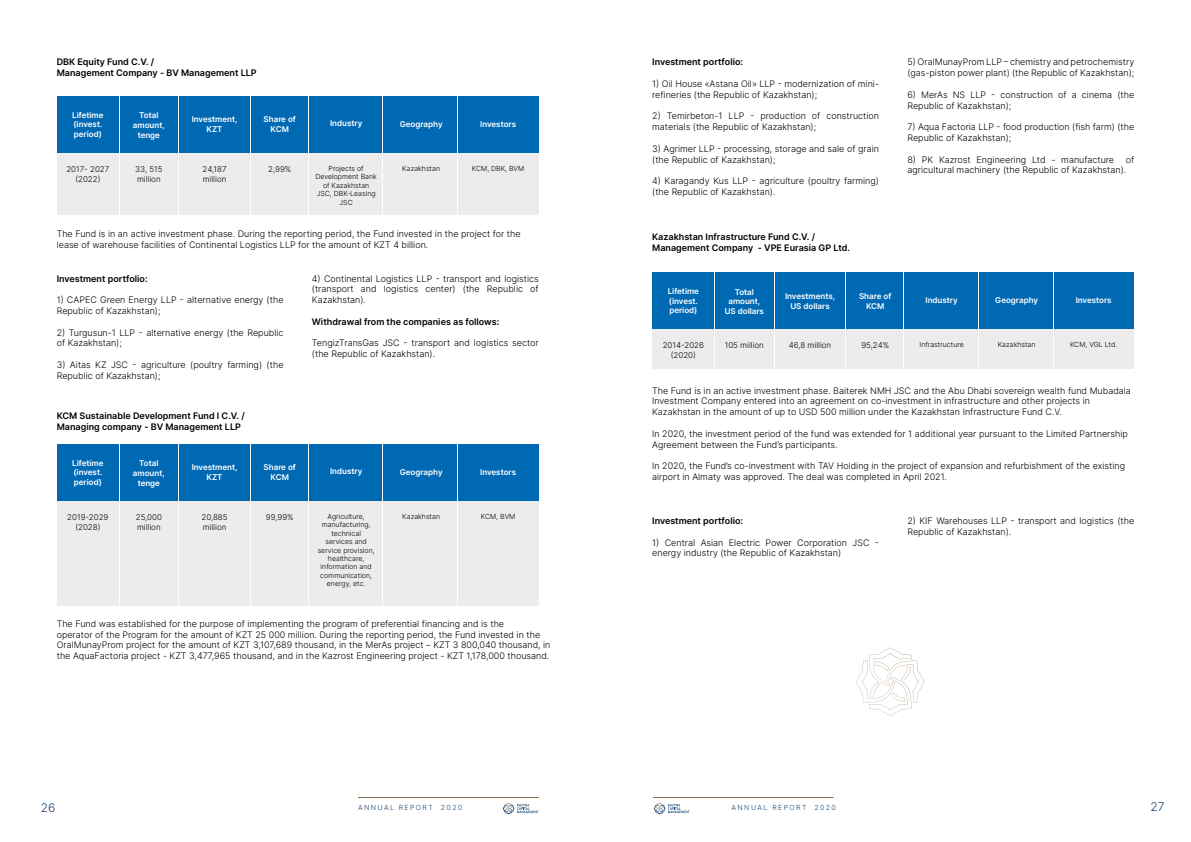
<style>
.page{position:relative;width:1191px;height:842px;background:#fff}
.page>*{position:absolute;margin:0;border:0;box-sizing:border-box;transform-origin:0 0}
.t1{font:300 12px "Inter";color:#1b3d6e}
.t2{font:300 9px/10.8px "Inter";color:#000}
.t3{font:9px "Inter";color:#000}
.t4{font:8px/9.6px "Inter";color:#fff;text-align:center}
.t5{font:300 8px/9.6px "Inter";color:#000}
.t6{font:300 7px/8.4px "Inter";color:#000;text-align:center}
.t7{font:300 7px "Inter";letter-spacing:.2em;color:#174573}
</style>
<div class="page">
<hr style="left:358px;top:797px;width:181px;height:1px;background:#876d4d">
<hr style="left:653px;top:797px;width:180px;height:1px;background:#876d4d">
<svg style="left:503px;top:803px;width:36px;height:11px"></svg>
<svg style="left:654px;top:803px;width:35px;height:11px"></svg>
<div style="left:57px;top:130px;width:481px;height:85px;background:#ececec"></div>
<div style="left:57px;top:490px;width:481px;height:116px;background:#ececec"></div>
<div style="left:57px;top:96px;width:481px;height:57px;background:#0069b4"></div>
<div style="left:57px;top:444px;width:481px;height:57px;background:#0069b4"></div>
<hr style="left:119px;top:96px;width:1px;height:119px;background:#fff">
<hr style="left:119px;top:444px;width:1px;height:162px;background:#fff">
<hr style="left:179px;top:96px;width:1px;height:119px;background:#fff">
<hr style="left:179px;top:444px;width:1px;height:162px;background:#fff">
<hr style="left:250px;top:96px;width:1px;height:119px;background:#fff">
<hr style="left:250px;top:444px;width:1px;height:162px;background:#fff">
<hr style="left:308px;top:96px;width:1px;height:119px;background:#fff">
<hr style="left:308px;top:444px;width:1px;height:162px;background:#fff">
<hr style="left:383px;top:96px;width:1px;height:119px;background:#fff">
<hr style="left:383px;top:444px;width:1px;height:162px;background:#fff">
<hr style="left:457px;top:96px;width:1px;height:119px;background:#fff">
<hr style="left:457px;top:444px;width:1px;height:162px;background:#fff">
<div style="left:652px;top:300px;width:481px;height:69px;background:#ececec"></div>
<div style="left:652px;top:273px;width:481px;height:56px;background:#0069b4"></div>
<hr style="left:714px;top:273px;width:1px;height:96px;background:#fff">
<hr style="left:774px;top:273px;width:1px;height:96px;background:#fff">
<hr style="left:845px;top:273px;width:1px;height:96px;background:#fff">
<hr style="left:904px;top:273px;width:1px;height:96px;background:#fff">
<hr style="left:978px;top:273px;width:1px;height:96px;background:#fff">
<hr style="left:1053px;top:273px;width:1px;height:96px;background:#fff">
<svg style="left:856px;top:647px;width:68px;height:69px"></svg>
<p class="t3" style="left:57px;top:56px;width:99px">DBK Equity Fund C.V. /</p>
<p class="t3" style="left:57px;top:66px;width:201px">Management Company - BV Management LLP</p>
<p class="t4" style="left:72px;top:110px;width:33px;text-align:left">Lifetime (invest.</p>
<p class="t4" style="left:74px;top:129px;width:30px">period)</p>
<p class="t5" style="left:66px;top:164px;width:44px;text-align:center">2017- 2027 (2022)</p>
<p class="t4" style="left:133px;top:110px;width:33px">Total amount,</p>
<p class="t4" style="left:138px;top:130px;width:24px">tenge</p>
<p class="t5" style="left:135px;top:164px;width:29px">33, 515 million</p>
<p class="t4" style="left:192px;top:115px;width:47px">Investment,<br>KZT</p>
<p class="t5" style="left:203px;top:164px;width:25px">24,187 million</p>
<p class="t4" style="left:264px;top:115px;width:34px">Share of<br>KCM</p>
<p class="t5" style="left:268px;top:164px;width:25px">2,99%</p>
<p class="t4" style="left:330px;top:119px;width:34px">Industry</p>
<p class="t6" style="left:315px;top:164px;width:63px">Projects of<br>Development Bank of Kazakhstan<br>JSC, DBK-Leasing<br>JSC</p>
<p class="t4" style="left:400px;top:119px;width:44px">Geography</p>
<p class="t6" style="left:402px;top:164px;width:39px">Kazakhstan</p>
<p class="t4" style="left:480px;top:119px;width:37px">Investors</p>
<p class="t6" style="left:472px;top:164px;width:54px">KCM, DBK, BVM</p>
<p class="t2" style="left:57px;top:228px;width:465px">The Fund is in an active investment phase. During the reporting period, the Fund invested in the project for the lease of warehouse facilities of Continental Logistics LLP for the amount of KZT 4 billion.</p>
<p class="t3" style="left:57px;top:272px;width:92px">Investment portfolio:</p>
<p class="t2" style="left:57px;top:294px;width:228px">1) CAPEC Green Energy LLP - alternative energy (the<br>Republic of Kazakhstan);</p>
<p class="t2" style="left:57px;top:327px;width:228px">2) Turgusun-1 LLP - alternative energy (the Republic of Kazakhstan);</p>
<p class="t2" style="left:57px;top:359px;width:228px">3) Aitas KZ JSC - agriculture (poultry farming) (the<br>Republic of Kazakhstan);</p>
<p class="t2" style="left:312px;top:273px;width:228px;text-align:justify">4) Continental Logistics LLP - transport and logistics (transport and logistics center) (the Republic of Kazakhstan).</p>
<p class="t3" style="left:312px;top:315px;width:189px">Withdrawal from the companies as follows:</p>
<p class="t2" style="left:312px;top:337px;width:228px">TengizTransGas JSC - transport and logistics sector (the Republic of Kazakhstan).</p>
<p class="t3" style="left:57px;top:409px;width:190px">KCM Sustainable Development Fund I C.V. /</p>
<p class="t3" style="left:57px;top:420px;width:186px">Managing company - BV Management LLP</p>
<p class="t4" style="left:72px;top:458px;width:33px;text-align:left">Lifetime (invest.</p>
<p class="t4" style="left:74px;top:477px;width:30px">period)</p>
<p class="t4" style="left:133px;top:458px;width:33px">Total amount,</p>
<p class="t4" style="left:138px;top:478px;width:24px">tenge</p>
<p class="t4" style="left:192px;top:463px;width:47px">Investment,<br>KZT</p>
<p class="t4" style="left:264px;top:463px;width:34px">Share of<br>KCM</p>
<p class="t4" style="left:330px;top:467px;width:34px">Industry</p>
<p class="t4" style="left:400px;top:467px;width:44px">Geography</p>
<p class="t4" style="left:480px;top:467px;width:37px">Investors</p>
<p class="t5" style="left:67px;top:512px;width:43px;text-align:center">2019-2029 (2028)</p>
<p class="t5" style="left:136px;top:512px;width:28px">25,000 million</p>
<p class="t5" style="left:201px;top:512px;width:28px">20,885 million</p>
<p class="t5" style="left:266px;top:512px;width:29px">99,99%</p>
<p class="t6" style="left:318px;top:512px;width:58px">Agriculture, manufacturing, technical services and service provision, healthcare, information and communication, energy, etc.</p>
<p class="t6" style="left:402px;top:512px;width:39px">Kazakhstan</p>
<p class="t6" style="left:481px;top:512px;width:36px">KCM, BVM</p>
<p class="t2" style="left:57px;top:618px;width:495px">The Fund was established for the purpose of implementing the program of preferential financing and is the<br>operator of the Program for the amount of KZT 25 000 million. During the reporting period, the Fund invested in the OralMunayProm project for the amount of KZT 3,107,689 thousand, in the MerAs project – KZT 3 800,040 thousand, in the AquaFactoria project - KZT 3,477,965 thousand, and in the Kazrost Engineering project - KZT 1,178,000 thousand.</p>
<p class="t3" style="left:652px;top:56px;width:92px">Investment portfolio:</p>
<p class="t2" style="left:652px;top:78px;width:228px">1) Oil House «Astana Oil» LLP - modernization of mini&shy;refineries (the Republic of Kazakhstan);</p>
<p class="t2" style="left:652px;top:111px;width:228px">2) Temirbeton-1 LLP - production of construction materials (the Republic of Kazakhstan);</p>
<p class="t2" style="left:652px;top:143px;width:228px">3) Agrimer LLP - processing, storage and sale of grain (the Republic of Kazakhstan);</p>
<p class="t2" style="left:652px;top:175px;width:228px">4) Karagandy Kus LLP - agriculture (poultry farming) (the Republic of Kazakhstan).</p>
<p class="t3" style="left:652px;top:230px;width:164px">Kazakhstan Infrastructure Fund C.V. /</p>
<p class="t3" style="left:652px;top:241px;width:199px">Management Company - VPE Eurasia GP Ltd.</p>
<p class="t2" style="left:907px;top:57px;width:228px">5) OralMunayProm LLP – chemistry and petrochemistry (gas-piston power plant) (the Republic of Kazakhstan);</p>
<p class="t2" style="left:907px;top:89px;width:228px">6) MerAs NS LLP - construction of a cinema (the<br>Republic of Kazakhstan);</p>
<p class="t2" style="left:907px;top:121px;width:228px">7) Aqua Factoria LLP - food production (fish farm) (the<br>Republic of Kazakhstan);</p>
<p class="t2" style="left:907px;top:154px;width:208px">8) PK Kazrost Engineering Ltd - manufacture</p>
<p class="t2" style="left:907px;top:154px;width:228px;text-indent:218px">of agricultural machinery (the Republic of Kazakhstan).</p>
<p class="t4" style="left:668px;top:286px;width:33px;text-align:left">Lifetime (invest.</p>
<p class="t4" style="left:669px;top:305px;width:30px">period)</p>
<p class="t5" style="left:663px;top:340px;width:43px;text-align:center">2014-2026 (2020)</p>
<p class="t5" style="left:725px;top:340px;width:41px">105 million</p>
<p class="t5" style="left:789px;top:340px;width:44px">46,8 million</p>
<p class="t5" style="left:861px;top:340px;width:29px">95,24%</p>
<p class="t4" style="left:728px;top:287px;width:33px">Total amount,</p>
<p class="t4" style="left:724px;top:306px;width:41px">US dollars</p>
<p class="t4" style="left:859px;top:291px;width:34px">Share of<br>KCM</p>
<p class="t4" style="left:785px;top:291px;width:52px">Investments,<br>US dollars</p>
<p class="t4" style="left:1075px;top:295px;width:37px">Investors</p>
<p class="t4" style="left:925px;top:295px;width:34px">Industry</p>
<p class="t4" style="left:995px;top:295px;width:44px">Geography</p>
<p class="t6" style="left:919px;top:341px;width:46px">Infrastructure</p>
<p class="t6" style="left:997px;top:341px;width:39px">Kazakhstan</p>
<p class="t6" style="left:1070px;top:341px;width:49px">KCM, VGL Ltd.</p>
<p class="t2" style="left:652px;top:385px;width:480px">The Fund is in an active investment phase. Baiterek NMH JSC and the Abu Dhabi sovereign wealth fund Mubadala<br>Investment Company entered into an agreement on co-investment in infrastructure and other projects in<br>Kazakhstan in the amount of up to USD 500 million under the Kazakhstan Infrastructure Fund C.V.</p>
<p class="t2" style="left:652px;top:428px;width:477px">In 2020, the investment period of the fund was extended for 1 additional year pursuant to the Limited Partnership<br>Agreement between the Fund’s participants.</p>
<p class="t2" style="left:652px;top:460px;width:474px">In 2020, the Fund’s co-investment with TAV Holding in the project of expansion and refurbishment of the existing airport in Almaty was approved. The deal was completed in April 2021.</p>
<p class="t3" style="left:652px;top:514px;width:92px">Investment portfolio:</p>
<p class="t2" style="left:652px;top:537px;width:228px">1) Central Asian Electric Power Corporation JSC - energy industry (the Republic of Kazakhstan)</p>
<p class="t2" style="left:907px;top:515px;width:228px">2) KIF Warehouses LLP - transport and logistics (the<br>Republic of Kazakhstan).</p>
<h1 class="t1" style="left:41px;top:799px;width:16px">26</h1>
<p class="t7" style="left:358px;top:802px;width:106px">ANNUAL REPORT 2020</p>
<p class="t7" style="left:731px;top:802px;width:106px">ANNUAL REPORT 2020</p>
<h1 class="t1" style="left:1150px;top:798px;width:16px">27</h1>
</div>
